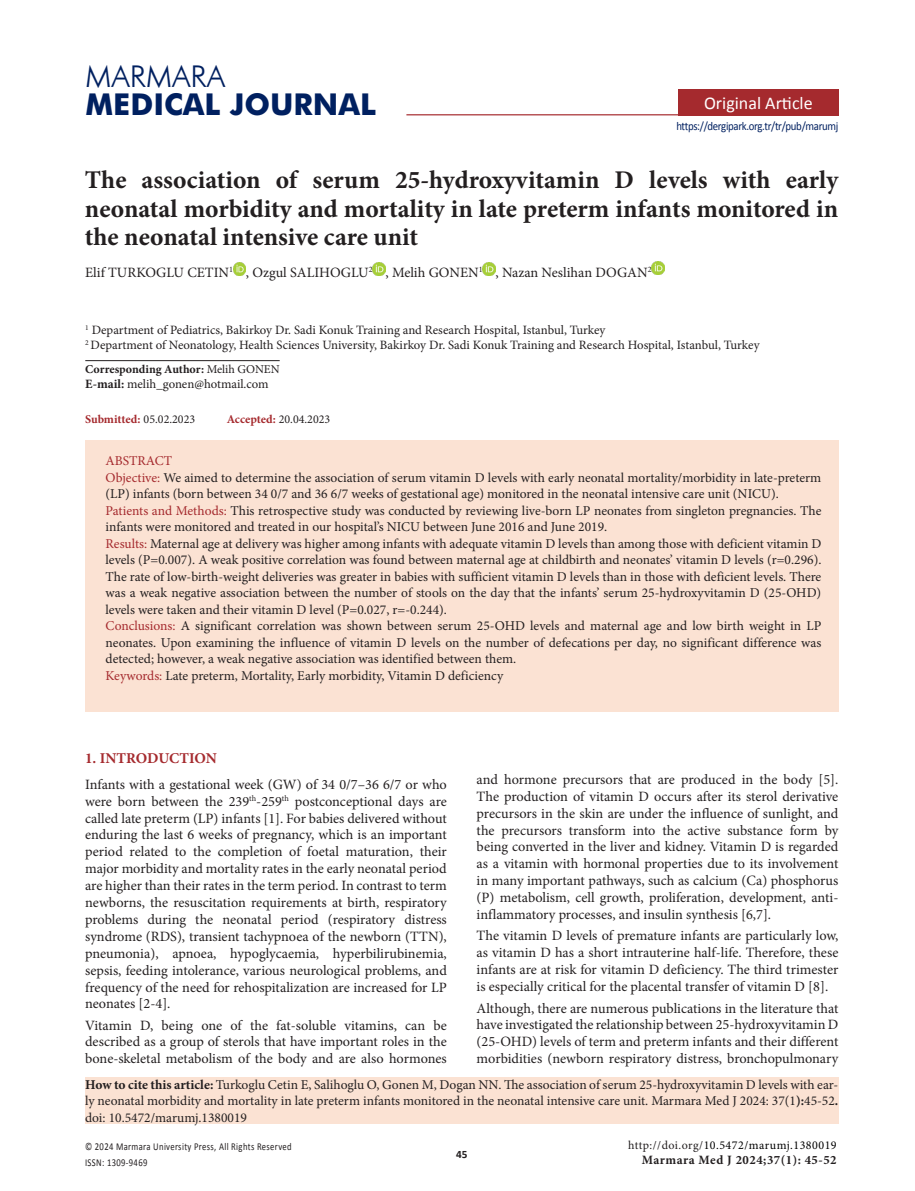
<style>
.page{position:relative;width:915px;height:1191px;background:#fff}
.page>*{position:absolute;margin:0;border:0;box-sizing:border-box;transform-origin:0 0}
.t1{font:700 30px "Futura BT";color:#002060}
.t2{font:300 30px "Futura BT";color:#002060}
.t3{font:700 25.5px/28.5px "Minion Pro";color:#231f20;text-align:justify}
.t4{font:18px "Calibri";color:#fff}
.t5{font:700 15px "Minion Pro";color:#a52a2e}
.MNormal-TR{font:14.25px/17px "Minion Pro";color:#231f20;text-align:justify}
.author{font:14.25px "Minion Pro";color:#231f20}
.AbstractTxtTR{font:13.5px/16.5px "Minion Pro";color:#231f20;text-align:justify}
.AbstractTxtTR-2{font:13.5px "Minion Pro";color:#a52a2e}
.authorDetay{font:12.75px "Minion Pro";color:#231f20}
.How_to_cite_this_article{font:12.75px "Minion Pro";letter-spacing:-.005em;color:#231f20}
.t6{font:700 12.75px "Minion Pro";letter-spacing:.04em;color:#231f20}
.t7{font:12px "Calibri";letter-spacing:-.03em;color:#002060;scale:.9 1}
.t8{font:12px "Minion Pro";letter-spacing:.04em;color:#000}
.authorCorresponding{font:700 12px "Minion Pro";color:#231f20}
.MNormal-TR-2{font:700 12px "Minion Pro";letter-spacing:-.005em;color:#a52a2e}
.MNormal-TR-3{font:12px "Minion Pro";color:#231f20}
.t9{font:700 11.25px "Calibri";color:#231f20}
.t10{font:10.5px/15.8px "Calibri";letter-spacing:.04em;color:#231f20;scale:.82 1}
.s1{font-weight:400}
.s2{font-weight:700}
.s3{font-weight:400;color:#231f20}
.s4{font-weight:700;color:#a52a2e}
.s5{color:#a52a2e}
.s6{color:#231f20}
</style>
<div class="page">
<div style="left:678px;top:89px;width:160px;height:26px;background:#a52a2e"></div>
<hr style="left:406px;top:114px;width:432px;height:1px;background:#a52a2e">
<svg style="left:233px;top:262px;width:13px;height:13px"></svg>
<svg style="left:372px;top:262px;width:13px;height:13px"></svg>
<svg style="left:482px;top:262px;width:13px;height:13px"></svg>
<svg style="left:651px;top:262px;width:13px;height:12px"></svg>
<hr style="left:85px;top:360px;width:194px;height:1px;background:#231f20">
<div style="left:85px;top:440px;width:753px;height:271px;background:#fbe2d3"></div>
<div style="left:85px;top:1077px;width:753px;height:46px;background:#fbe2d3"></div>
<h1 class="t2" style="left:85px;top:58px;width:141px">MARMARA</h1>
<h1 class="t1" style="left:85px;top:86px;width:292px">MEDICAL JOURNAL</h1>
<p class="t4" style="left:703px;top:91px;width:110px">Original Article</p>
<p class="t7" style="left:676px;top:118px;width:181px">https://dergipark.org.tr/tr/pub/marumj</p>
<p class="t3" style="left:85px;top:165px;width:754px">The association of serum 25-hydroxyvitamin D levels with early neonatal morbidity and mortality in late preterm infants monitored in the neonatal intensive care unit</p>
<p class="author" style="left:85px;top:262px;width:568px">Elif TURKOGLU CETIN<sup>1</sup> , Ozgul SALIHOGLU<sup>2</sup> , Melih GONEN<sup>1</sup> , Nazan Neslihan DOGAN<sup>2</sup></p>
<p class="authorDetay" style="left:85px;top:321px;width:521px"><sup>1</sup> Department of Pediatrics, Bakirkoy Dr. Sadi Konuk Training and Research Hospital, Istanbul, Turkey</p>
<p class="authorDetay" style="left:85px;top:336px;width:675px"><sup>2</sup> Department of Neonatology, Health Sciences University, Bakirkoy Dr. Sadi Konuk Training and Research Hospital, Istanbul, Turkey</p>
<p class="authorCorresponding" style="left:85px;top:360px;width:196px">Corresponding Author: <span class="s1">Melih GONEN</span></p>
<p class="How_to_cite_this_article" style="left:85px;top:375px;width:185px"><span class="s2">E-mail:</span> melih_gonen@hotmail.com</p>
<p class="MNormal-TR-2" style="left:85px;top:411px;width:112px">Submitted: <span class="s3">05.02.2023</span></p>
<p class="MNormal-TR-3" style="left:227px;top:411px;width:105px"><span class="s4">Accepted:</span> 20.04.2023</p>
<p class="AbstractTxtTR-2" style="left:105px;top:452px;width:68px">ABSTRACT</p>
<p class="AbstractTxtTR" style="left:105px;top:469px;width:717px"><span class="s5">Objective:</span> We aimed to determine the association of serum vitamin D levels with early neonatal mortality/morbidity in late-preterm (LP) infants (born between 34 0/7 and 36 6/7 weeks of gestational age) monitored in the neonatal intensive care unit (NICU).</p>
<p class="AbstractTxtTR" style="left:105px;top:502px;width:717px"><span class="s5">Patients and Methods:</span> This retrospective study was conducted by reviewing live-born LP neonates from singleton pregnancies. The infants were monitored and treated in our hospital’s NICU between June 2016 and June 2019.</p>
<p class="AbstractTxtTR" style="left:105px;top:535px;width:717px"><span class="s5">Results:</span> Maternal age at delivery was higher among infants with adequate vitamin D levels than among those with deficient vitamin D levels (P=0.007). A weak positive correlation was found between maternal age at childbirth and neonates’ vitamin D levels (r=0.296).<br>The rate of low-birth-weight deliveries was greater in babies with sufficient vitamin D levels than in those with deficient levels. There was a weak negative association between the number of stools on the day that the infants’ serum 25-hydroxyvitamin D (25-OHD) levels were taken and their vitamin D level (P=0.027, r=-0.244).</p>
<p class="AbstractTxtTR" style="left:105px;top:617px;width:717px"><span class="s5">Conclusions:</span> A significant correlation was shown between serum 25-OHD levels and maternal age and low birth weight in LP neonates. Upon examining the influence of vitamin D levels on the number of defecations per day, no significant difference was detected; however, a weak negative association was identified between them.</p>
<p class="AbstractTxtTR" style="left:105px;top:667px;width:399px"><span class="s5">Keywords:</span> Late preterm, Mortality, Early morbidity, Vitamin D deficiency</p>
<p class="t5" style="left:85px;top:748px;width:133px">1. INTRODUCTION</p>
<p class="MNormal-TR" style="left:85px;top:775px;width:363px">Infants with a gestational week (GW) of 34 0/7–36 6/7 or who were born between the 239<sup>th</sup>-259<sup>th</sup> postconceptional days are called late preterm (LP) infants [1]. For babies delivered without enduring the last 6 weeks of pregnancy, which is an important period related to the completion of foetal maturation, their major morbidity and mortality rates in the early neonatal period are higher than their rates in the term period. In contrast to term newborns, the resuscitation requirements at birth, respiratory problems during the neonatal period (respiratory distress syndrome (RDS), transient tachypnoea of the newborn (TTN), pneumonia), apnoea, hypoglycaemia, hyperbilirubinemia, sepsis, feeding intolerance, various neurological problems, and frequency of the need for rehospitalization are increased for LP neonates [2-4].</p>
<p class="MNormal-TR" style="left:85px;top:1016px;width:363px">Vitamin D, being one of the fat-soluble vitamins, can be described as a group of sterols that have important roles in the bone-skeletal metabolism of the body and are also hormones</p>
<p class="MNormal-TR" style="left:476px;top:770px;width:363px">and hormone precursors that are produced in the body [5].<br>The production of vitamin D occurs after its sterol derivative precursors in the skin are under the influence of sunlight, and the precursors transform into the active substance form by being converted in the liver and kidney. Vitamin D is regarded as a vitamin with hormonal properties due to its involvement in many important pathways, such as calcium (Ca) phosphorus (P) metabolism, cell growth, proliferation, development, anti&shy;inflammatory processes, and insulin synthesis [6,7].</p>
<p class="MNormal-TR" style="left:476px;top:927px;width:363px">The vitamin D levels of premature infants are particularly low, as vitamin D has a short intrauterine half-life. Therefore, these infants are at risk for vitamin D deficiency. The third trimester is especially critical for the placental transfer of vitamin D [8].</p>
<p class="MNormal-TR" style="left:476px;top:999px;width:363px">Although, there are numerous publications in the literature that have investigated the relationship between 25-hydroxyvitamin D (25-OHD) levels of term and preterm infants and their different morbidities (newborn respiratory distress, bronchopulmonary</p>
<p class="AbstractTxtTR" style="left:85px;top:1076px;width:754px"><span class="s2">How to cite this article:</span> Turkoglu Cetin E, Salihoglu O, Gonen M, Dogan NN. The association of serum 25-hydroxyvitamin D levels with ear&shy;ly neonatal morbidity and mortality in late preterm infants monitored in the neonatal intensive care unit. Marmara Med J 2024: 37(1<span class="s2">):</span>45-52<span class="s2">. </span>doi: 10.5472/marumj.1380019</p>
<p class="t10" style="left:85px;top:1138px;width:253px">© 2024 Marmara University Press, All Rights Reserved<br>ISSN: 1309-9469</p>
<p class="t9" style="left:456px;top:1146px;width:13px">45</p>
<p class="t8" style="left:628px;top:1136px;width:210px"><span class="s6">http://doi.org/</span>10.5472/marumj.1380019</p>
<p class="t6" style="left:641px;top:1150px;width:196px">Marmara Med J 2024;37(1): 45-52</p>
</div>
